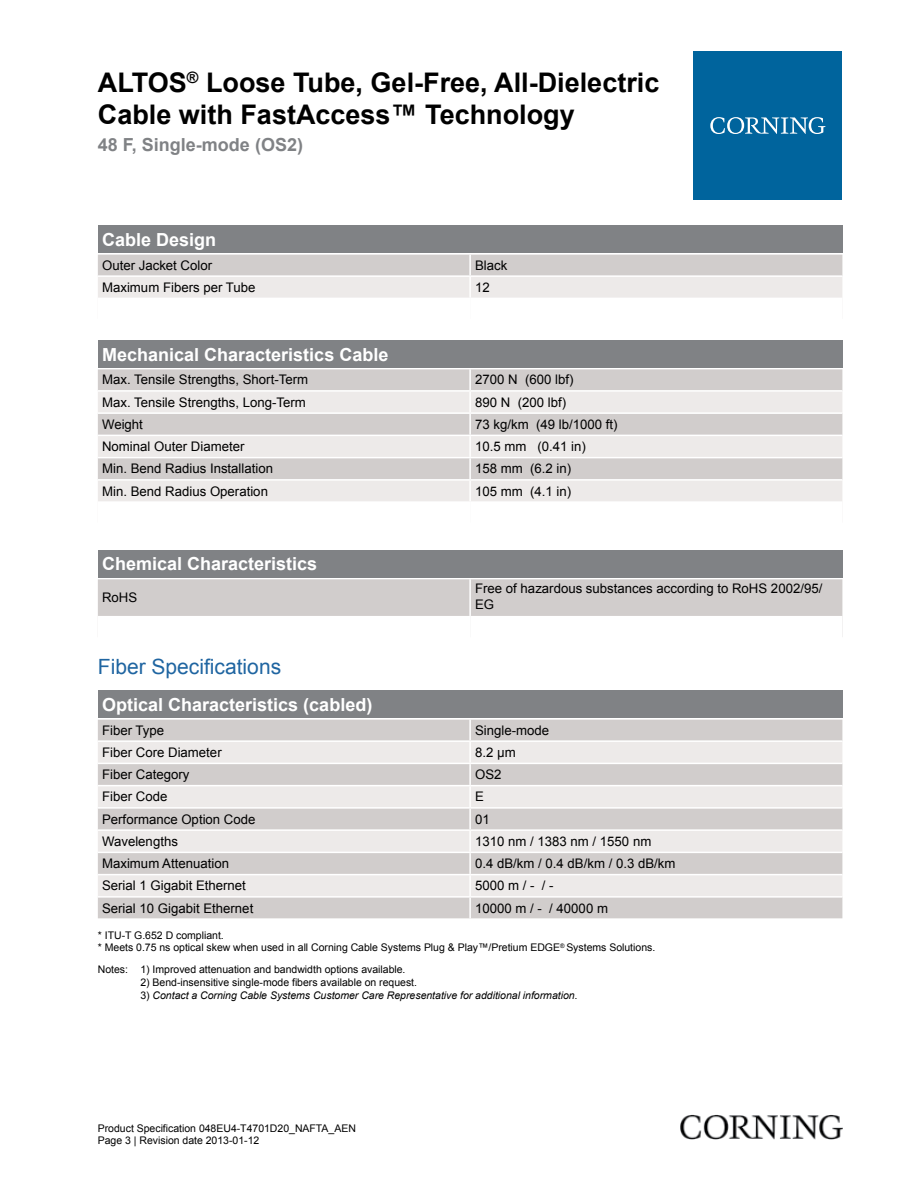
<style>
.page{position:relative;width:919px;height:1187px;background:#fff}
.page>*{position:absolute;margin:0;border:0;box-sizing:border-box;transform-origin:0 0}
.t1{font:700 27px/32.4px "Arial";color:#000}
.t2{font:21px "Arial";color:#1f65a1}
.t3{font:700 18px "Arial";color:#fff}
.t4{font:700 18px "Arial";color:#808285}
.t5{font:13.2px/15.9px "Arial";color:#000}
.t6{font:10.5px/12.6px "Arial";color:#000}
.t7{font:italic 10.5px "Arial";color:#000}
.s1{font-style:normal}
</style>
<div class="page">
<div style="left:98px;top:225px;width:744px;height:28px;background:#808285"></div>
<svg style="left:98px;top:254px;width:744px;height:43px;background:#dfdbda"></svg>
<hr style="left:469px;top:254px;width:2px;height:21px;background:#fff">
<hr style="left:469px;top:277px;width:2px;height:20px;background:#fff">
<hr style="left:98px;top:275px;width:372px;height:2px;background:#fff">
<hr style="left:470px;top:275px;width:372px;height:2px;background:#fff">
<div style="left:98px;top:340px;width:744px;height:28px;background:#808285"></div>
<div style="left:98px;top:369px;width:744px;height:21px;background:#d1cdcc"></div>
<svg style="left:98px;top:392px;width:744px;height:109px;background:#e2dedd"></svg>
<hr style="left:469px;top:369px;width:2px;height:21px;background:#fff">
<hr style="left:469px;top:391px;width:2px;height:21px;background:#fff">
<hr style="left:469px;top:414px;width:2px;height:20px;background:#fff">
<hr style="left:469px;top:436px;width:2px;height:21px;background:#fff">
<hr style="left:469px;top:458px;width:2px;height:21px;background:#fff">
<hr style="left:469px;top:480px;width:2px;height:21px;background:#fff">
<hr style="left:98px;top:412px;width:372px;height:2px;background:#fff">
<hr style="left:470px;top:412px;width:372px;height:2px;background:#fff">
<hr style="left:98px;top:434px;width:372px;height:2px;background:#fff">
<hr style="left:470px;top:434px;width:372px;height:2px;background:#fff">
<hr style="left:98px;top:457px;width:372px;height:1px;background:#fff">
<hr style="left:470px;top:457px;width:372px;height:1px;background:#fff">
<hr style="left:98px;top:479px;width:372px;height:1px;background:#fff">
<hr style="left:470px;top:479px;width:372px;height:1px;background:#fff">
<div style="left:98px;top:550px;width:744px;height:27px;background:#808285"></div>
<div style="left:98px;top:579px;width:744px;height:37px;background:#d1cdcc"></div>
<hr style="left:469px;top:579px;width:2px;height:37px;background:#fff">
<div style="left:98px;top:690px;width:744px;height:28px;background:#808285"></div>
<div style="left:98px;top:719px;width:744px;height:199px;background:#d1cdcc"></div>
<svg style="left:98px;top:741px;width:744px;height:155px;background:#e1dedd"></svg>
<hr style="left:469px;top:719px;width:2px;height:21px;background:#fff">
<hr style="left:469px;top:741px;width:2px;height:21px;background:#fff">
<hr style="left:469px;top:764px;width:2px;height:20px;background:#fff">
<hr style="left:469px;top:786px;width:2px;height:21px;background:#fff">
<hr style="left:469px;top:808px;width:2px;height:21px;background:#fff">
<hr style="left:469px;top:830px;width:2px;height:21px;background:#fff">
<hr style="left:469px;top:853px;width:2px;height:20px;background:#fff">
<hr style="left:469px;top:875px;width:2px;height:21px;background:#fff">
<hr style="left:469px;top:897px;width:2px;height:21px;background:#fff">
<hr style="left:98px;top:740px;width:372px;height:1px;background:#fff">
<hr style="left:470px;top:740px;width:372px;height:1px;background:#fff">
<hr style="left:98px;top:762px;width:372px;height:2px;background:#fff">
<hr style="left:470px;top:762px;width:372px;height:2px;background:#fff">
<hr style="left:98px;top:784px;width:372px;height:2px;background:#fff">
<hr style="left:470px;top:784px;width:372px;height:2px;background:#fff">
<hr style="left:98px;top:807px;width:372px;height:1px;background:#fff">
<hr style="left:470px;top:807px;width:372px;height:1px;background:#fff">
<hr style="left:98px;top:829px;width:372px;height:1px;background:#fff">
<hr style="left:470px;top:829px;width:372px;height:1px;background:#fff">
<hr style="left:98px;top:851px;width:372px;height:2px;background:#fff">
<hr style="left:470px;top:851px;width:372px;height:2px;background:#fff">
<hr style="left:98px;top:873px;width:372px;height:2px;background:#fff">
<hr style="left:470px;top:873px;width:372px;height:2px;background:#fff">
<hr style="left:98px;top:896px;width:372px;height:1px;background:#fff">
<hr style="left:470px;top:896px;width:372px;height:1px;background:#fff">
<div style="left:693px;top:51px;width:149px;height:149px;background:#00649d"></div>
<svg style="left:710px;top:117px;width:115px;height:17px"></svg>
<img style="left:680px;top:1114px;width:162px;height:25px">
<h1 class="t1" style="left:98px;top:67px;width:563px">ALTOS<sup>®</sup> Loose Tube, Gel-Free, All-Dielectric<br>Cable with FastAccess™ Technology</h1>
<h3 class="t4" style="left:98px;top:132px;width:207px">48 F, Single-mode (OS2)</h3>
<h3 class="t3" style="left:102px;top:227px;width:116px">Cable Design</h3>
<p class="t5" style="left:102px;top:257px;width:112px">Outer Jacket Color</p>
<p class="t5" style="left:475px;top:257px;width:34px">Black</p>
<p class="t5" style="left:102px;top:279px;width:155px">Maximum Fibers per Tube</p>
<p class="t5" style="left:475px;top:279px;width:16px">12</p>
<h3 class="t3" style="left:102px;top:342px;width:288px">Mechanical Characteristics Cable</h3>
<p class="t5" style="left:102px;top:372px;width:207px">Max. Tensile Strengths, Short-Term</p>
<p class="t5" style="left:475px;top:372px;width:100px">2700 N (600 lbf)</p>
<p class="t5" style="left:102px;top:394px;width:205px">Max. Tensile Strengths, Long-Term</p>
<p class="t5" style="left:475px;top:394px;width:92px">890 N (200 lbf)</p>
<p class="t5" style="left:102px;top:416px;width:42px">Weight</p>
<p class="t5" style="left:475px;top:416px;width:144px">73 kg/km (49 lb/1000 ft)</p>
<p class="t5" style="left:102px;top:439px;width:144px">Nominal Outer Diameter</p>
<p class="t5" style="left:475px;top:439px;width:112px">10.5 mm (0.41 in)</p>
<p class="t5" style="left:102px;top:461px;width:172px">Min. Bend Radius Installation</p>
<p class="t5" style="left:475px;top:461px;width:98px">158 mm (6.2 in)</p>
<p class="t5" style="left:102px;top:483px;width:167px">Min. Bend Radius Operation</p>
<p class="t5" style="left:475px;top:483px;width:98px">105 mm (4.1 in)</p>
<h3 class="t3" style="left:102px;top:552px;width:217px">Chemical Characteristics</h3>
<p class="t5" style="left:102px;top:590px;width:37px">RoHS</p>
<p class="t5" style="left:475px;top:580px;width:349px">Free of hazardous substances according to RoHS 2002/95/<br>EG</p>
<h2 class="t2" style="left:98px;top:652px;width:185px">Fiber Specifications</h2>
<h3 class="t3" style="left:102px;top:692px;width:272px">Optical Characteristics (cabled)</h3>
<p class="t5" style="left:102px;top:722px;width:64px">Fiber Type</p>
<p class="t5" style="left:475px;top:722px;width:76px">Single-mode</p>
<p class="t5" style="left:102px;top:744px;width:121px">Fiber Core Diameter</p>
<p class="t5" style="left:475px;top:744px;width:42px">8.2 µm</p>
<p class="t5" style="left:102px;top:766px;width:89px">Fiber Category</p>
<p class="t5" style="left:475px;top:766px;width:28px">OS2</p>
<p class="t5" style="left:102px;top:789px;width:67px">Fiber Code</p>
<p class="t5" style="left:475px;top:789px;width:10px">E</p>
<p class="t5" style="left:102px;top:811px;width:155px">Performance Option Code</p>
<p class="t5" style="left:475px;top:811px;width:16px">01</p>
<p class="t5" style="left:102px;top:833px;width:77px">Wavelengths</p>
<p class="t5" style="left:475px;top:833px;width:178px">1310 nm / 1383 nm / 1550 nm</p>
<p class="t5" style="left:102px;top:855px;width:128px">Maximum Attenuation</p>
<p class="t5" style="left:475px;top:855px;width:202px">0.4 dB/km / 0.4 dB/km / 0.3 dB/km</p>
<p class="t5" style="left:102px;top:877px;width:145px">Serial 1 Gigabit Ethernet</p>
<p class="t5" style="left:475px;top:877px;width:80px">5000 m / - / -</p>
<p class="t5" style="left:102px;top:900px;width:153px">Serial 10 Gigabit Ethernet</p>
<p class="t5" style="left:475px;top:900px;width:134px">10000 m / - / 40000 m</p>
<p class="t6" style="left:98px;top:928px;width:559px">* ITU-T G.652 D compliant.<br>* Meets 0.75 ns optical skew when used in all Corning Cable Systems Plug &amp; Play™/Pretium EDGE<sup>®</sup> Systems Solutions.</p>
<p class="t6" style="left:98px;top:963px;width:309px">Notes: 1) Improved attenuation and bandwidth options available.</p>
<p class="t6" style="left:140px;top:976px;width:278px">2) Bend-insensitive single-mode fibers available on request.</p>
<p class="t7" style="left:140px;top:988px;width:438px"><span class="s1">3)</span> Contact a Corning Cable Systems Customer Care Representative for additional information.</p>
<p class="t6" style="left:98px;top:1121px;width:259px">Product Specification 048EU4-T4701D20_NAFTA_AEN<br>Page 3 | Revision date 2013-01-12</p>
</div>
